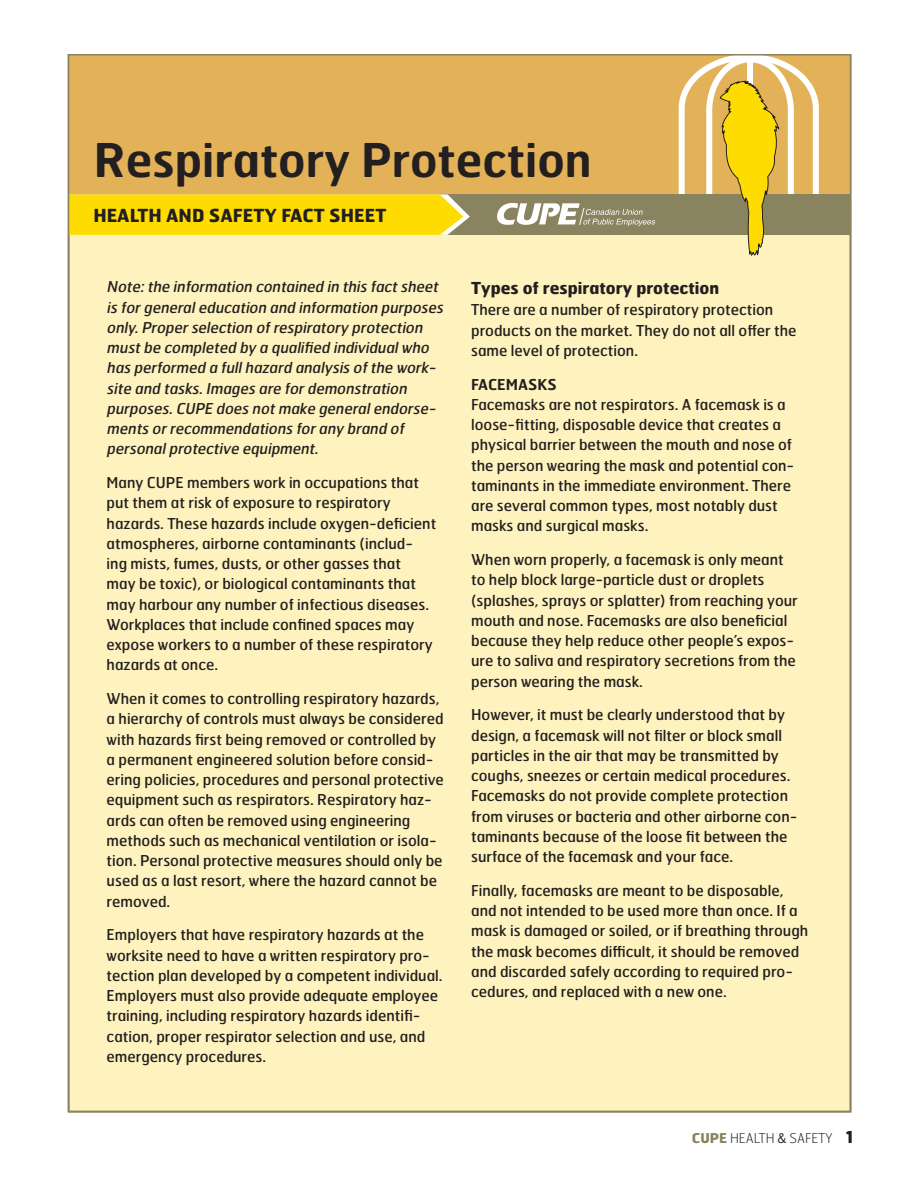
<style>
.page{position:relative;width:918px;height:1188px;background:#fff}
.page>*{position:absolute;margin:0;border:0;box-sizing:border-box;transform-origin:0 0}
.t1{font:600 46.5px "Hermes FB";color:#231f20}
.t2{font:700 18px "Hermes FB";color:#231f20}
.subheading{font:700 16.5px "Hermes FB";color:#231f20}
.body{font:15px/20.2px "Hermes FB";color:#231f20}
.body-2{font:italic 15px/20.2px "Hermes FB";color:#231f20}
.Sub_2{font:600 15px "Hermes FB";color:#231f20}
.t3{font:100 13.5px "Hermes FB";color:#231f20}
.s1{font-weight:700;color:#898360}
.s2{font-family:"Trade Gothic";font-weight:400}
.s3{font-weight:700;font-size:16.5px}
</style>
<div class="page">
<div style="left:68px;top:54px;width:783px;height:1058px;background:#fef3be"></div>
<div style="left:69px;top:55px;width:781px;height:141px;background:#e3b258"></div>
<div style="left:71px;top:194px;width:779px;height:41px;background:#898360"></div>
<svg style="left:71px;top:194px;width:399px;height:41px;background:#fbd90a"></svg>
<svg style="left:497px;top:203px;width:158px;height:23px"></svg>
<svg style="left:678px;top:57px;width:141px;height:199px"></svg>
<p class="t1" style="left:94px;top:130px;width:499px">Respiratory Protection</p>
<p class="t2" style="left:93px;top:204px;width:295px">HEALTH AND SAFETY FACT SHEET</p>
<p class="body-2" style="left:107px;top:276px;width:341px">Note:the information contained in this factsheet is forgeneraleducation and information purposes only.Properselection ofrespiratory protection mustbe completed by a qualified individualwho has performed a fullhazard analysis ofthe work&shy;site and tasks.Images are fordemonstration purposes.CUPE does notmake generalendorse&shy;ments orrecommendations forany brand of personalprotective equipment.</p>
<p class="body" style="left:107px;top:472px;width:331px">Many CUPE members work in occupations that put them at risk of exposure to respiratory hazards. These hazards include oxygen-deficient atmospheres, airborne contaminants (includ&shy;ing mists, fumes, dusts, or other gasses that<br>may be toxic), or biological contaminants that may harbour any number of infectious diseases.<br>Workplaces that include confined spaces may expose workers to a number of these respiratory hazards at once.</p>
<p class="body" style="left:107px;top:688px;width:339px">When it comes to controlling respiratory hazards, a hierarchy of controls must always be considered with hazards first being removed or controlled by a permanent engineered solution before consid&shy;ering policies, procedures and personal protective equipment such as respirators. Respiratory haz&shy;ards can often be removed using engineering methods such as mechanical ventilation or isola&shy;tion. Personal protective measures should only be used as a last resort, where the hazard cannot be removed.</p>
<p class="body" style="left:107px;top:924px;width:337px">Employers that have respiratory hazards at the worksite need to have a written respiratory pro&shy;tection plan developed by a competent individual.<br>Employers must also provide adequate employee training, including respiratory hazards identifi&shy;cation, proper respirator selection and use, and emergency procedures.</p>
<p class="subheading" style="left:471px;top:277px;width:250px">Types of respiratory protection</p>
<p class="body" style="left:471px;top:299px;width:327px">There are a number of respiratory protection products on the market. They do not all offer the same level of protection.</p>
<p class="Sub_2" style="left:471px;top:374px;width:87px">FACEMASKS</p>
<p class="body" style="left:471px;top:394px;width:325px">Facemasks are not respirators. A facemask is a loose-fitting, disposable device that creates a physical barrier between the mouth and nose of the person wearing the mask and potential con&shy;taminants in the immediate environment. There are several common types, most notably dust masks and surgical masks.</p>
<p class="body" style="left:471px;top:549px;width:328px">When worn properly, a facemask is only meant to help block large-particle dust or droplets (splashes, sprays or splatter) from reaching your mouth and nose. Facemasks are also beneficial because they help reduce other people’s expos&shy;ure to saliva and respiratory secretions from the person wearing the mask.</p>
<p class="body" style="left:471px;top:704px;width:328px">However, it must be clearly understood that by design, a facemask will not filter or block small particles in the air that may be transmitted by coughs, sneezes or certain medical procedures.<br>Facemasks do not provide complete protection from viruses or bacteria and other airborne con&shy;taminants because of the loose fit between the surface of the facemask and your face.</p>
<p class="body" style="left:471px;top:880px;width:339px">Finally, facemasks are meant to be disposable, and not intended to be used more than once. If a mask is damaged or soiled, or if breathing through the mask becomes difficult, it should be removed and discarded safely according to required pro&shy;cedures, and replaced with a new one.</p>
<p class="t3" style="left:692px;top:1130px;width:163px"><span class="s1">CUPE</span> HEALTH <span class="s2">&amp;</span> SAFETY <span class="s3">1</span></p>
</div>
